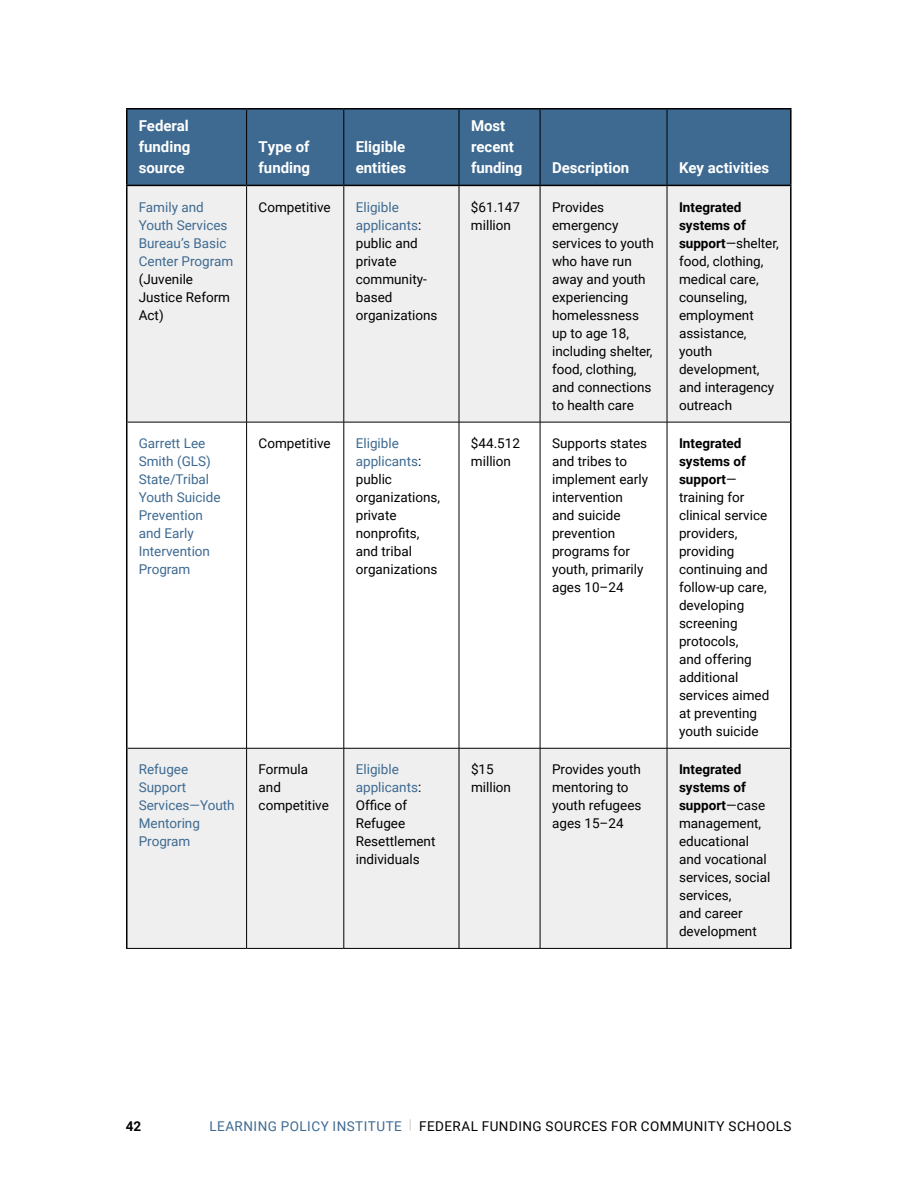
<style>
.page{position:relative;width:918px;height:1188px;background:#fff}
.page>*{position:absolute;margin:0;border:0;box-sizing:border-box;transform-origin:0 0}
.t1{font:700 15px/21px "Roboto";color:#fff}
.t2{font:13.5px/18px "Roboto";color:#000}
.t3{font:13.5px/18px "Roboto";color:#3e6a91}
.t4{font:13.5px "Roboto";letter-spacing:.035em;color:#000}
.t5{font:700 13.5px "Roboto";color:#000}
.s1{color:#3e6a91}
.s2{font-weight:700}
.s3{color:#cbcbcb}
</style>
<div class="page">
<div style="left:128px;top:110px;width:662px;height:75px;background:#3e6a91"></div>
<svg style="left:128px;top:186px;width:662px;height:762px;fill:#efefef"></svg>
<hr style="left:246px;top:186px;width:1px;height:236px;background:#000">
<hr style="left:344px;top:186px;width:1px;height:236px;background:#000">
<hr style="left:459px;top:186px;width:1px;height:236px;background:#000">
<hr style="left:540px;top:186px;width:1px;height:236px;background:#000">
<hr style="left:667px;top:186px;width:1px;height:236px;background:#000">
<hr style="left:128px;top:422px;width:119px;height:1px;background:#000">
<hr style="left:247px;top:422px;width:97px;height:1px;background:#000">
<hr style="left:246px;top:422px;width:1px;height:326px;background:#000">
<hr style="left:344px;top:422px;width:115px;height:1px;background:#000">
<hr style="left:344px;top:422px;width:1px;height:326px;background:#000">
<hr style="left:459px;top:422px;width:81px;height:1px;background:#000">
<hr style="left:459px;top:422px;width:1px;height:326px;background:#000">
<hr style="left:540px;top:422px;width:127px;height:1px;background:#000">
<hr style="left:540px;top:422px;width:1px;height:326px;background:#000">
<hr style="left:667px;top:422px;width:123px;height:1px;background:#000">
<hr style="left:667px;top:422px;width:1px;height:326px;background:#000">
<hr style="left:128px;top:748px;width:119px;height:1px;background:#000">
<hr style="left:247px;top:748px;width:97px;height:1px;background:#000">
<hr style="left:246px;top:748px;width:1px;height:200px;background:#000">
<hr style="left:344px;top:748px;width:115px;height:1px;background:#000">
<hr style="left:344px;top:748px;width:1px;height:200px;background:#000">
<hr style="left:459px;top:748px;width:81px;height:1px;background:#000">
<hr style="left:459px;top:748px;width:1px;height:200px;background:#000">
<hr style="left:540px;top:748px;width:127px;height:1px;background:#000">
<hr style="left:540px;top:748px;width:1px;height:200px;background:#000">
<hr style="left:667px;top:748px;width:123px;height:1px;background:#000">
<hr style="left:667px;top:748px;width:1px;height:200px;background:#000">
<hr style="left:126px;top:948px;width:121px;height:1px;background:#000">
<hr style="left:247px;top:948px;width:97px;height:1px;background:#000">
<hr style="left:344px;top:948px;width:115px;height:1px;background:#000">
<hr style="left:459px;top:948px;width:81px;height:1px;background:#000">
<hr style="left:540px;top:948px;width:127px;height:1px;background:#000">
<hr style="left:667px;top:948px;width:125px;height:1px;background:#000">
<hr style="left:246px;top:110px;width:1px;height:75px;background:#000">
<hr style="left:344px;top:110px;width:1px;height:75px;background:#000">
<hr style="left:459px;top:110px;width:1px;height:75px;background:#000">
<hr style="left:540px;top:110px;width:1px;height:75px;background:#000">
<hr style="left:667px;top:110px;width:1px;height:75px;background:#000">
<hr style="left:126px;top:186px;width:2px;height:236px;background:#000">
<hr style="left:790px;top:186px;width:2px;height:236px;background:#000">
<hr style="left:126px;top:422px;width:2px;height:326px;background:#000">
<hr style="left:790px;top:422px;width:2px;height:326px;background:#000">
<hr style="left:126px;top:748px;width:2px;height:200px;background:#000">
<hr style="left:790px;top:748px;width:2px;height:200px;background:#000">
<hr style="left:126px;top:108px;width:121px;height:2px;background:#000">
<hr style="left:126px;top:110px;width:2px;height:75px;background:#000">
<hr style="left:247px;top:108px;width:97px;height:2px;background:#000">
<hr style="left:344px;top:108px;width:115px;height:2px;background:#000">
<hr style="left:459px;top:108px;width:81px;height:2px;background:#000">
<hr style="left:540px;top:108px;width:127px;height:2px;background:#000">
<hr style="left:667px;top:108px;width:125px;height:2px;background:#000">
<hr style="left:790px;top:110px;width:2px;height:75px;background:#000">
<hr style="left:126px;top:185px;width:121px;height:1px;background:#000">
<hr style="left:247px;top:185px;width:97px;height:1px;background:#000">
<hr style="left:344px;top:185px;width:115px;height:1px;background:#000">
<hr style="left:459px;top:185px;width:81px;height:1px;background:#000">
<hr style="left:540px;top:185px;width:127px;height:1px;background:#000">
<hr style="left:667px;top:185px;width:125px;height:1px;background:#000">
<p class="t1" style="left:139px;top:115px;width:53px;text-align:justify">Federal funding source</p>
<p class="t3" style="left:139px;top:198px;width:96px">Family and<br>Youth Services<br>Bureau’s Basic<br>Center Program</p>
<p class="t2" style="left:139px;top:270px;width:93px">(Juvenile<br>Justice Reform<br>Act)</p>
<p class="t1" style="left:259px;top:136px;width:53px">Type of funding</p>
<p class="t1" style="left:356px;top:136px;width:52px">Eligible entities</p>
<p class="t1" style="left:471px;top:115px;width:53px">Most recent funding</p>
<p class="t1" style="left:552px;top:157px;width:79px">Description</p>
<p class="t1" style="left:679px;top:157px;width:92px">Key activities</p>
<p class="t2" style="left:259px;top:198px;width:74px">Competitive</p>
<p class="t2" style="left:356px;top:198px;width:83px"><span class="s1">Eligible applicants</span>: public and private community&shy;based organizations</p>
<p class="t2" style="left:471px;top:198px;width:51px">$61.147 million</p>
<p class="t2" style="left:552px;top:198px;width:103px">Provides emergency services to youth who have run away and youth experiencing homelessness up to age 18, including shelter, food, clothing, and connections to health care</p>
<p class="t2" style="left:679px;top:198px;width:101px"><span class="s2">Integrated systems of support</span>—shelter, food, clothing, medical care, counseling, employment assistance, youth development, and interagency outreach</p>
<p class="t3" style="left:139px;top:434px;width:83px">Garrett Lee<br>Smith (GLS)<br>State/Tribal<br>Youth Suicide<br>Prevention and Early<br>Intervention<br>Program</p>
<p class="t2" style="left:259px;top:434px;width:74px">Competitive</p>
<p class="t2" style="left:356px;top:434px;width:86px"><span class="s1">Eligible applicants</span>: public organizations, private nonprofits, and tribal organizations</p>
<p class="t2" style="left:471px;top:434px;width:51px">$44.512 million</p>
<p class="t2" style="left:552px;top:434px;width:98px">Supports states and tribes to implement early intervention and suicide prevention programs for youth, primarily ages 10–24</p>
<p class="t2" style="left:679px;top:434px;width:92px"><span class="s2">Integrated systems of support</span>— training for clinical service providers, providing continuing and follow-up care, developing screening protocols,<br>and offering additional services aimed at preventing youth suicide</p>
<p class="t3" style="left:139px;top:760px;width:97px">Refugee<br>Support<br>Services—Youth<br>Mentoring<br>Program</p>
<p class="t2" style="left:259px;top:760px;width:72px">Formula and competitive</p>
<p class="t2" style="left:356px;top:760px;width:81px"><span class="s1">Eligible applicants</span>:<br>Office of<br>Refugee<br>Resettlement individuals</p>
<p class="t2" style="left:471px;top:760px;width:42px">$15 million</p>
<p class="t2" style="left:552px;top:760px;width:91px">Provides youth mentoring to youth refugees ages 15–24</p>
<p class="t2" style="left:679px;top:760px;width:93px"><span class="s2">Integrated systems of support</span>—case management, educational and vocational services, social services,<br>and career development</p>
<p class="t5" style="left:126px;top:1116px;width:17px">42</p>
<p class="t4" style="left:209px;top:1116px;width:584px"><span class="s1">LEARNING POLICY INSTITUTE</span> <span class="s3">|</span> FEDERAL FUNDING SOURCES FOR COMMUNITY SCHOOLS</p>
</div>
